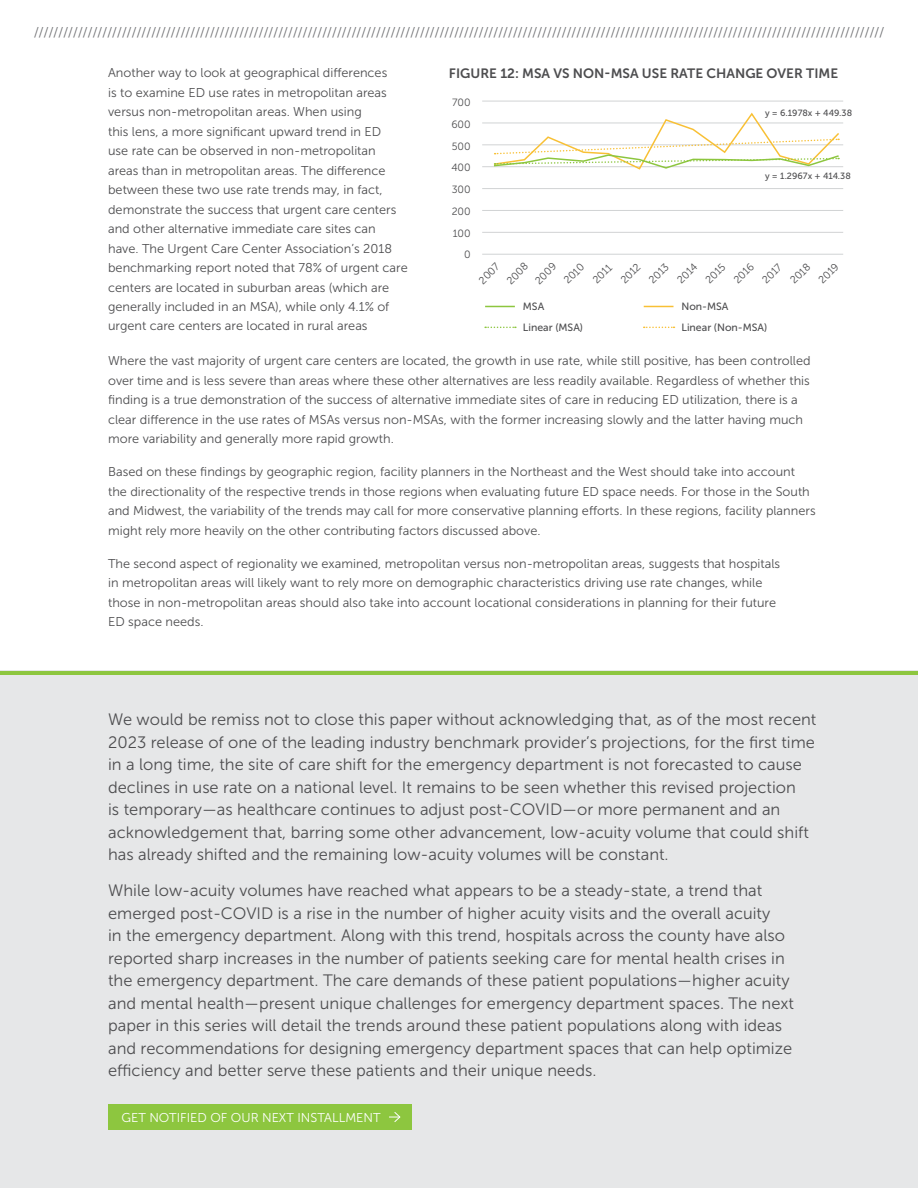
<style>
.page{position:relative;width:918px;height:1188px;background:#fff}
.page>*{position:absolute;margin:0;border:0;box-sizing:border-box;transform-origin:0 0}
.t1{font:16.5px/22.5px "Museo Sans 300";color:#4d4d4f}
.t2{font:13.5px "Museo Sans 300";color:#6d6e71}
.t3{font:13.5px "Museo Sans 700";color:#4d4d4f}
.t4{font:12.75px/19.5px "Museo Sans 300";color:#4d4d4f}
.t5{font:12.75px "Museo Sans 300";color:#fff}
.t6{font:10.5px/21.8px "Museo Sans 300";color:#4d4d4f;text-align:right}
.t7{font:10.5px "Museo Sans 500";color:#4d4d4f}
.t8{font:9px "Museo Sans 500";color:#4d4d4f}
</style>
<div class="page">
<div style="left:0;top:671px;width:918px;height:517px;background:#e6e7e8"></div>
<hr style="left:0;top:671px;width:918px;height:3px;background:#8dc63f">
<hr style="left:482px;top:101px;width:361px;height:1px;background:#d1d3d4">
<hr style="left:482px;top:166px;width:361px;height:1px;background:#d1d3d4">
<hr style="left:482px;top:144px;width:361px;height:1px;background:#d1d3d4">
<hr style="left:482px;top:210px;width:361px;height:1px;background:#d1d3d4">
<hr style="left:482px;top:232px;width:361px;height:1px;background:#d1d3d4">
<hr style="left:482px;top:254px;width:361px;height:1px;background:#d1d3d4">
<hr style="left:482px;top:123px;width:361px;height:1px;background:#d1d3d4">
<hr style="left:482px;top:188px;width:361px;height:1px;background:#d1d3d4">
<hr style="left:485px;top:306px;width:30px;height:1px;background:#8dc63f">
<svg style="left:644px;top:306px;width:29px;height:1px"></svg>
<svg style="left:485px;top:327px;width:31px;height:1px"></svg>
<svg style="left:644px;top:327px;width:30px;height:1px"></svg>
<svg style="left:492px;top:112px;width:349px;height:58px"></svg>
<div style="left:108px;top:1104px;width:303px;height:26px;background:#8dc63f"></div>
<svg style="left:389px;top:1112px;width:12px;height:10px"></svg>
<p class="t2" style="left:34px;top:26px;width:852px">//////////////////////////////////////////////////////////////////////////////////////////////////////////////////////////////////////////////////////////////////////////////</p>
<p class="t4" style="left:108px;top:63px;width:301px">Another way to look at geographical differences<br>is to examine ED use rates in metropolitan areas versus non-metropolitan areas. When using<br>this lens, a more significant upward trend in ED<br>use rate can be observed in non-metropolitan areas than in metropolitan areas. The difference between these two use rate trends may, in fact, demonstrate the success that urgent care centers and other alternative immediate care sites can have. The Urgent Care Center Association’s 2018 benchmarking report noted that 78% of urgent care centers are located in suburban areas (which are generally included in an MSA), while only 4.1% of urgent care centers are located in rural areas</p>
<p class="t4" style="left:108px;top:351px;width:704px">Where the vast majority of urgent care centers are located, the growth in use rate, while still positive, has been controlled over time and is less severe than areas where these other alternatives are less readily available. Regardless of whether this finding is a true demonstration of the success of alternative immediate sites of care in reducing ED utilization, there is a clear difference in the use rates of MSAs versus non-MSAs, with the former increasing slowly and the latter having much more variability and generally more rapid growth.</p>
<p class="t4" style="left:108px;top:462px;width:709px">Based on these findings by geographic region, facility planners in the Northeast and the West should take into account the directionality of the respective trends in those regions when evaluating future ED space needs. For those in the South and Midwest, the variability of the trends may call for more conservative planning efforts. In these regions, facility planners might rely more heavily on the other contributing factors discussed above.</p>
<p class="t4" style="left:108px;top:554px;width:674px">The second aspect of regionality we examined, metropolitan versus non-metropolitan areas, suggests that hospitals in metropolitan areas will likely want to rely more on demographic characteristics driving use rate changes, while those in non-metropolitan areas should also take into account locational considerations in planning for their future ED space needs.</p>
<p class="t3" style="left:449px;top:65px;width:391px">FIGURE 12: MSA VS NON-MSA USE RATE CHANGE OVER TIME</p>
<p class="t6" style="left:452px;top:92px;width:20px">700</p>
<p class="t8" style="left:765px;top:108px;width:89px">y = 6.1978x + 449.38</p>
<p class="t6" style="left:451px;top:114px;width:21px">600</p>
<p class="t6" style="left:452px;top:135px;width:20px">500</p>
<p class="t6" style="left:451px;top:157px;width:21px">400</p>
<p class="t8" style="left:765px;top:171px;width:87px">y = 1.2967x + 414.38</p>
<p class="t6" style="left:452px;top:179px;width:21px">300<br>200<br>100<br>0</p>
<p class="t6" style="left:473px;top:274px;width:26px;rotate:-45deg">2007</p>
<p class="t6" style="left:501px;top:275px;width:27px;rotate:-45deg">2008</p>
<p class="t6" style="left:529px;top:275px;width:27px;rotate:-45deg">2009</p>
<p class="t6" style="left:558px;top:274px;width:25px;rotate:-45deg">2010</p>
<p class="t6" style="left:587px;top:274px;width:24px;rotate:-45deg">2011</p>
<p class="t6" style="left:615px;top:274px;width:25px;rotate:-45deg">2012</p>
<p class="t6" style="left:643px;top:274px;width:25px;rotate:-45deg">2013</p>
<p class="t6" style="left:671px;top:274px;width:25px;rotate:-45deg">2014</p>
<p class="t6" style="left:700px;top:274px;width:25px;rotate:-45deg">2015</p>
<p class="t6" style="left:728px;top:274px;width:25px;rotate:-45deg">2016</p>
<p class="t6" style="left:756px;top:274px;width:24px;rotate:-45deg">2017</p>
<p class="t6" style="left:784px;top:274px;width:25px;rotate:-45deg">2018</p>
<p class="t6" style="left:813px;top:274px;width:25px;rotate:-45deg">2019</p>
<p class="t7" style="left:523px;top:300px;width:23px">MSA</p>
<p class="t7" style="left:681px;top:300px;width:49px">Non-MSA</p>
<p class="t7" style="left:523px;top:321px;width:62px">Linear (MSA)</p>
<p class="t7" style="left:681px;top:321px;width:87px">Linear (Non-MSA)</p>
<p class="t1" style="left:108px;top:708px;width:710px">We would be remiss not to close this paper without acknowledging that, as of the most recent 2023 release of one of the leading industry benchmark provider’s projections, for the first time in a long time, the site of care shift for the emergency department is not forecasted to cause declines in use rate on a national level. It remains to be seen whether this revised projection<br>is temporary—as healthcare continues to adjust post-COVID—or more permanent and an acknowledgement that, barring some other advancement, low-acuity volume that could shift has already shifted and the remaining low-acuity volumes will be constant.</p>
<p class="t1" style="left:108px;top:879px;width:688px">While low-acuity volumes have reached what appears to be a steady-state, a trend that emerged post-COVID is a rise in the number of higher acuity visits and the overall acuity<br>in the emergency department. Along with this trend, hospitals across the county have also reported sharp increases in the number of patients seeking care for mental health crises in the emergency department. The care demands of these patient populations—higher acuity and mental health—present unique challenges for emergency department spaces. The next paper in this series will detail the trends around these patient populations along with ideas and recommendations for designing emergency department spaces that can help optimize efficiency and better serve these patients and their unique needs.</p>
<p class="t5" style="left:122px;top:1111px;width:261px">GET NOTIFIED OF OUR NEXT INSTALLMENT</p>
</div>
